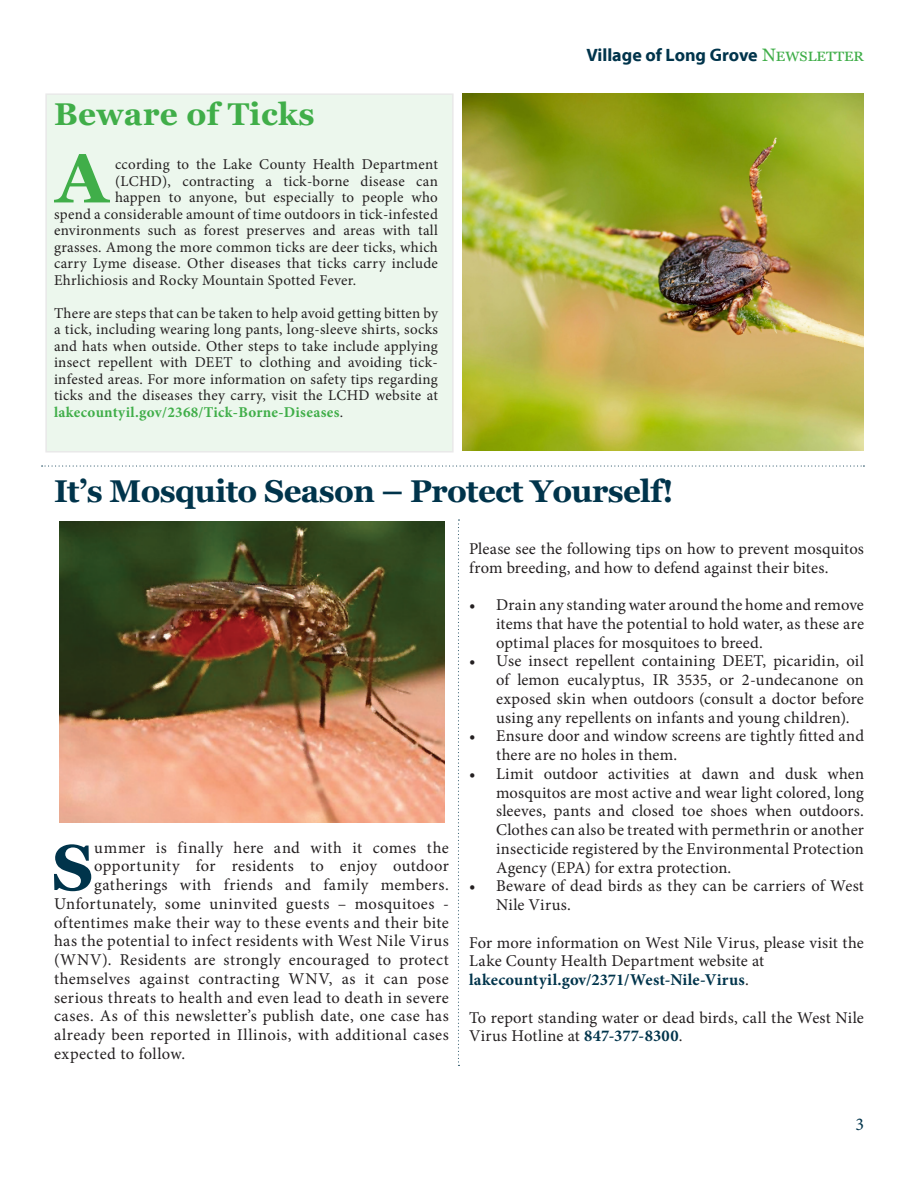
<style>
.page{position:relative;width:918px;height:1188px;background:#fff}
.page>*{position:absolute;margin:0;border:0;box-sizing:border-box;transform-origin:0 0}
.body_text{font:700 68.85px "Georgia";color:#40ae49}
.body_text-2{font:700 64.2px "Georgia";color:#00344b}
.Headline_2{font:700 31.5px "Georgia";letter-spacing:-.02em;color:#00344b}
.Headline_3{font:700 31.5px "Georgia";letter-spacing:.01em;color:#40ae49}
.t1{font:700 18px "Myriad Pro";color:#00344b}
.t2{font:18px "Minion Pro";color:#00344b}
.body_text-3{font:16.5px/18.8px "Minion Pro";letter-spacing:.02em;color:#231f20}
.body_text-4{font:700 16.5px "Minion Pro";letter-spacing:.01em;color:#00344b}
.body_text-5{font:15px/16.5px "Minion Pro";letter-spacing:.02em;color:#231f20;text-align:justify}
.s1{font-weight:700;color:#40ae49}
.s2{font-family:"Georgia";font-weight:400;color:#40ae49}
.s3{font-weight:400;color:#231f20}
.s4{font-weight:700;color:#00344b}
</style>
<div class="page">
<div style="left:46px;top:94px;width:407px;height:358px;background:#ecf7ed"></div>
<svg style="left:458px;top:519px;width:1px;height:547px"></svg>
<img style="left:462px;top:94px;width:402px;height:357px">
<img style="left:60px;top:522px;width:385px;height:300px">
<svg style="left:42px;top:465px;width:822px;height:2px"></svg>
<p class="Headline_3" style="left:54px;top:94px;width:262px">Beware of Ticks</p>
<p class="body_text" style="left:56px;top:134px;width:54px">A</p>
<p class="body_text-5" style="left:115px;top:156px;width:324px">ccording to the Lake County Health Department</p>
<p class="body_text-5" style="left:115px;top:173px;width:324px">(LCHD), contracting a tick-borne disease can</p>
<p class="body_text-5" style="left:115px;top:189px;width:324px">happen to anyone, but especially to people who</p>
<p class="body_text-5" style="left:54px;top:206px;width:385px">spend a considerable amount of time outdoors in tick-infested</p>
<p class="body_text-5" style="left:54px;top:222px;width:385px">environments such as forest preserves and areas with tall</p>
<p class="body_text-5" style="left:54px;top:239px;width:385px">grasses. Among the more common ticks are deer ticks, which</p>
<p class="body_text-5" style="left:54px;top:255px;width:385px">carry Lyme disease. Other diseases that ticks carry include</p>
<p class="body_text-5" style="left:54px;top:272px;width:304px">Ehrlichiosis and Rocky Mountain Spotted Fever.</p>
<p class="body_text-5" style="left:54px;top:305px;width:386px">There are steps that can be taken to help avoid getting bitten by a tick, including wearing long pants, long-sleeve shirts, socks and hats when outside. Other steps to take include applying insect repellent with DEET to clothing and avoiding tick&shy;infested areas. For more information on safety tips regarding ticks and the diseases they carry, visit the LCHD website at <span class="s1">lakecountyil.gov/2368/Tick-Borne-Diseases</span>.</p>
<p class="t1" style="left:587px;top:43px;width:279px">Village of Long Grove <span class="s2">Newsletter</span></p>
<p class="Headline_2" style="left:54px;top:471px;width:621px">It’s Mosquito Season – Protect Yourself!</p>
<p class="body_text-2" style="left:52px;top:827px;width:43px">S</p>
<p class="body_text-3" style="left:94px;top:838px;width:356px">ummer is finally here and with it comes the</p>
<p class="body_text-3" style="left:94px;top:857px;width:356px">opportunity for residents to enjoy outdoor</p>
<p class="body_text-3" style="left:94px;top:875px;width:356px">gatherings with friends and family members.</p>
<p class="body_text-3" style="left:54px;top:894px;width:396px">Unfortunately, some uninvited guests – mosquitoes -</p>
<p class="body_text-3" style="left:54px;top:913px;width:396px">oftentimes make their way to these events and their bite</p>
<p class="body_text-3" style="left:54px;top:932px;width:396px">has the potential to infect residents with West Nile Virus</p>
<p class="body_text-3" style="left:54px;top:950px;width:396px">(WNV). Residents are strongly encouraged to protect</p>
<p class="body_text-3" style="left:54px;top:969px;width:396px">themselves against contracting WNV, as it can pose</p>
<p class="body_text-3" style="left:54px;top:988px;width:396px">serious threats to health and even lead to death in severe</p>
<p class="body_text-3" style="left:54px;top:1007px;width:396px">cases. As of this newsletter’s publish date, one case has</p>
<p class="body_text-3" style="left:54px;top:1025px;width:396px">already been reported in Illinois, with additional cases</p>
<p class="body_text-3" style="left:54px;top:1044px;width:133px">expected to follow.</p>
<p class="body_text-3" style="left:469px;top:539px;width:396px">Please see the following tips on how to prevent mosquitos from breeding, and how to defend against their bites.</p>
<p class="body_text-3" style="left:496px;top:596px;width:369px;text-align:justify;text-indent:-27px">• Drain any standing water around the home and remove items that have the potential to hold water, as these are optimal places for mosquitoes to breed.</p>
<p class="body_text-3" style="left:496px;top:652px;width:369px;text-align:justify;text-indent:-27px">• Use insect repellent containing DEET, picaridin, oil of lemon eucalyptus, IR 3535, or 2-undecanone on exposed skin when outdoors (consult a doctor before using any repellents on infants and young children).</p>
<p class="body_text-3" style="left:496px;top:727px;width:369px;text-indent:-27px">• Ensure door and window screens are tightly fitted and there are no holes in them.</p>
<p class="body_text-3" style="left:496px;top:764px;width:369px;text-align:justify;text-indent:-27px">• Limit outdoor activities at dawn and dusk when mosquitos are most active and wear light colored, long sleeves, pants and closed toe shoes when outdoors.<br>Clothes can also be treated with permethrin or another insecticide registered by the Environmental Protection Agency (EPA) for extra protection.</p>
<p class="body_text-3" style="left:496px;top:877px;width:369px;text-indent:-27px">• Beware of dead birds as they can be carriers of West<br>Nile Virus.</p>
<p class="body_text-3" style="left:469px;top:933px;width:396px">For more information on West Nile Virus, please visit the<br>Lake County Health Department website at</p>
<p class="body_text-4" style="left:469px;top:968px;width:281px">lakecountyil.gov/2371/West-Nile-Virus<span class="s3">.</span></p>
<p class="body_text-3" style="left:469px;top:1008px;width:396px">To report standing water or dead birds, call the West Nile<br>Virus Hotline at <span class="s4">847-377-8300</span>.</p>
<p class="t2" style="left:855px;top:1112px;width:10px">3</p>
</div>
